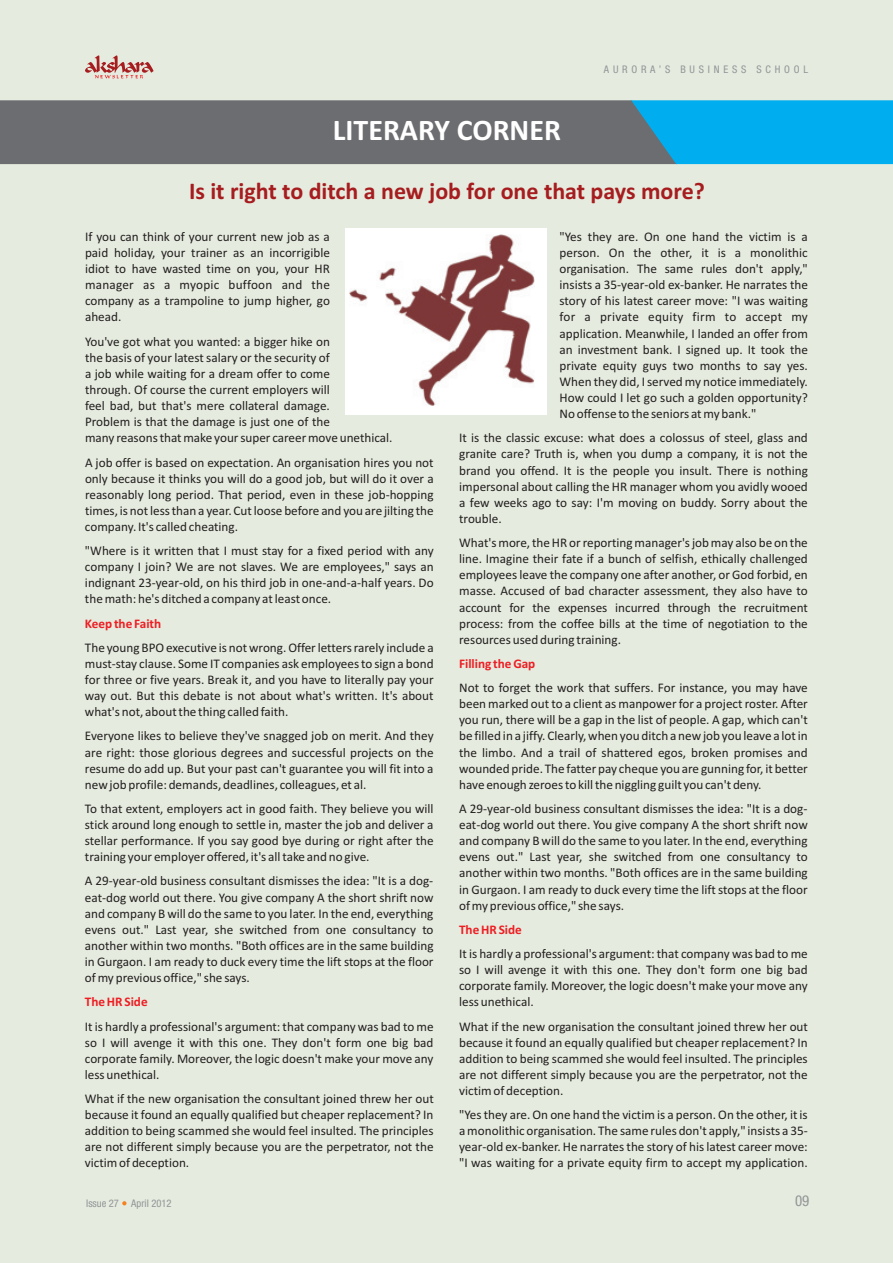
<style>
.page{position:relative;width:893px;height:1263px;background:#e5ebde}
.page>*{position:absolute;margin:0;border:0;box-sizing:border-box;transform-origin:0 0}
.t1{font:700 30px "Calibri";color:#fff}
.t2{font:700 24px "Calibri";color:#a61c1f}
.t3{font:condensed 15px "Helvetica 57";color:#939598}
.t4{font:13.2px/16px "Calibri";color:#231f20;text-align:justify}
.t5{font:700 13.2px "Calibri";color:#ee1d23}
.t6{font:condensed 10.5px "Helvetica 57";letter-spacing:.36em;color:#939598}
.t7{font:condensed 10.5px "Helvetica 57";color:#939598}
</style>
<div class="page">
<svg style="left:85px;top:55px;width:69px;height:23px"></svg>
<svg style="left:0;top:100px;width:893px;height:64px;background:#4f7e92"></svg>
<div style="left:345px;top:228px;width:201px;height:187px;background:#fff"></div>
<img style="left:350px;top:235px;width:185px;height:171px">
<svg style="left:122px;top:1201px;width:5px;height:4px"></svg>
<h1 class="t1" style="left:333px;top:118px;width:230px">LITERARY CORNER</h1>
<p class="t6" style="left:604px;top:65px;width:206px">AURORA’S BUSINESS SCHOOL</p>
<h2 class="t2" style="left:189px;top:181px;width:517px">Is it right to ditch a new job for one that pays more?</h2>
<p class="t4" style="left:559px;top:230px;width:250px">"Yes they are. On one hand the victim is a person. On the other, it is a monolithic organisation. The same rules don't apply," insists a 35-year-old ex-banker. He narrates the story of his latest career move: "I was waiting for a private equity firm to accept my application. Meanwhile, I landed an offer from an investment bank. I signed up. It took the private equity guys two months to say yes.<br>When they did, I served my notice immediately.<br>How could I let go such a golden opportunity?<br>No offense to the seniors at my bank."</p>
<p class="t4" style="left:459px;top:431px;width:350px">It is the classic excuse: what does a colossus of steel, glass and granite care? Truth is, when you dump a company, it is not the brand you offend. It is the people you insult. There is nothing impersonal about calling the HR manager whom you avidly wooed a few weeks ago to say: I'm moving on buddy. Sorry about the trouble.</p>
<p class="t4" style="left:459px;top:536px;width:350px">What's more, the HR or reporting manager's job may also be on the line. Imagine their fate if a bunch of selfish, ethically challenged employees leave the company one after another, or God forbid, en masse. Accused of bad character assessment, they also have to account for the expenses incurred through the recruitment process: from the coffee bills at the time of negotiation to the resources used during training.</p>
<p class="t4" style="left:459px;top:681px;width:350px">Not to forget the work that suffers. For instance, you may have been marked out to a client as manpower for a project roster. After you run, there will be a gap in the list of people. A gap, which can't be filled in a jiffy. Clearly, when you ditch a new job you leave a lot in the limbo. And a trail of shattered egos, broken promises and wounded pride. The fatter pay cheque you are gunning for, it better have enough zeroes to kill the niggling guilt you can't deny.</p>
<p class="t4" style="left:459px;top:802px;width:350px">A 29-year-old business consultant dismisses the idea: "It is a dog&shy;eat-dog world out there. You give company A the short shrift now and company B will do the same to you later. In the end, everything evens out." Last year, she switched from one consultancy to another within two months. "Both offices are in the same building in Gurgaon. I am ready to duck every time the lift stops at the floor of my previous office," she says.</p>
<p class="t4" style="left:459px;top:947px;width:350px">It is hardly a professional's argument: that company was bad to me so I will avenge it with this one. They don't form one big bad corporate family. Moreover, the logic doesn't make your move any less unethical.</p>
<p class="t4" style="left:459px;top:1019px;width:350px">What if the new organisation the consultant joined threw her out because it found an equally qualified but cheaper replacement? In addition to being scammed she would feel insulted. The principles are not different simply because you are the perpetrator, not the victim of deception.</p>
<p class="t4" style="left:459px;top:1108px;width:350px">"Yes they are. On one hand the victim is a person. On the other, it is a monolithic organisation. The same rules don't apply," insists a 35- year-old ex-banker. He narrates the story of his latest career move: "I was waiting for a private equity firm to accept my application.</p>
<p class="t4" style="left:85px;top:230px;width:246px">If you can think of your current new job as a paid holiday, your trainer as an incorrigible idiot to have wasted time on you, your HR manager as a myopic buffoon and the company as a trampoline to jump higher, go ahead.</p>
<p class="t4" style="left:85px;top:334px;width:309px;text-align:left">You've got what you wanted: a bigger hike on<br>the basis of your latest salary or the security of<br>a job while waiting for a dream offer to come<br>through. Of course the current employers will<br>feel bad, but that's mere collateral damage.<br>Problem is that the damage is just one of the<br>many reasons that make your super career move unethical.</p>
<p class="t4" style="left:85px;top:455px;width:350px">A job offer is based on expectation. An organisation hires you not only because it thinks you will do a good job, but will do it over a reasonably long period. That period, even in these job-hopping times, is not less than a year. Cut loose before and you are jilting the company. It's called cheating.</p>
<p class="t4" style="left:85px;top:544px;width:350px">"Where is it written that I must stay for a fixed period with any company I join? We are not slaves. We are employees," says an indignant 23-year-old, on his third job in one-and-a-half years. Do the math: he's ditched a company at least once.</p>
<p class="t4" style="left:85px;top:640px;width:350px">The young BPO executive is not wrong. Offer letters rarely include a must-stay clause. Some IT companies ask employees to sign a bond for three or five years. Break it, and you have to literally pay your way out. But this debate is not about what's written. It's about what's not, about the thing called faith.</p>
<p class="t4" style="left:85px;top:729px;width:350px">Everyone likes to believe they've snagged job on merit. And they are right: those glorious degrees and successful projects on the resume do add up. But your past can't guarantee you will fit into a new job profile: demands, deadlines, colleagues, et al.</p>
<p class="t4" style="left:85px;top:802px;width:350px">To that extent, employers act in good faith. They believe you will stick around long enough to settle in, master the job and deliver a stellar performance. If you say good bye during or right after the training your employer offered, it's all take and no give.</p>
<p class="t4" style="left:85px;top:874px;width:350px">A 29-year-old business consultant dismisses the idea: "It is a dog&shy;eat-dog world out there. You give company A the short shrift now and company B will do the same to you later. In the end, everything evens out." Last year, she switched from one consultancy to another within two months. "Both offices are in the same building in Gurgaon. I am ready to duck every time the lift stops at the floor of my previous office," she says.</p>
<p class="t4" style="left:85px;top:1019px;width:350px">It is hardly a professional's argument: that company was bad to me so I will avenge it with this one. They don't form one big bad corporate family. Moreover, the logic doesn't make your move any less unethical.</p>
<p class="t4" style="left:85px;top:1092px;width:350px">What if the new organisation the consultant joined threw her out because it found an equally qualified but cheaper replacement? In addition to being scammed she would feel insulted. The principles are not different simply because you are the perpetrator, not the victim of deception.</p>
<p class="t5" style="left:85px;top:618px;width:78px">Keep the Faith</p>
<p class="t5" style="left:459px;top:658px;width:78px">Filling the Gap</p>
<p class="t5" style="left:459px;top:924px;width:64px">The HR Side</p>
<p class="t5" style="left:85px;top:996px;width:64px">The HR Side</p>
<p class="t7" style="left:86px;top:1199px;width:87px">Issue 27 April 2012</p>
<p class="t3" style="left:795px;top:1196px;width:16px">09</p>
</div>
